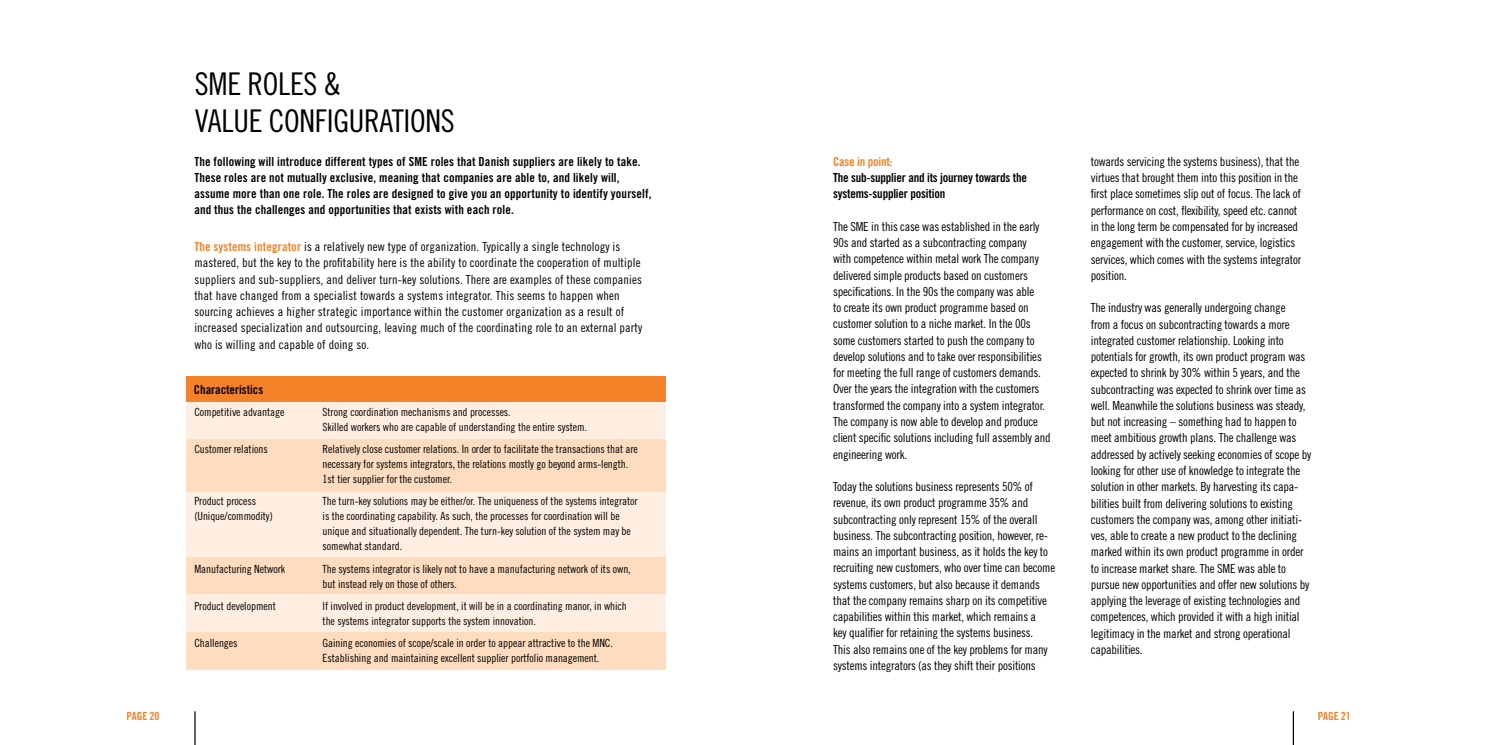
<style>
.page{position:relative;width:1489px;height:745px;background:#fff}
.page>*{position:absolute;margin:0;border:0;box-sizing:border-box;transform-origin:0 0}
.t1{font:31.25px "Trade Gothic Cond Eighteen";letter-spacing:-.01em;color:#000}
.t2{font:12.5px/16.2px "Trade Gothic Cond Eighteen";letter-spacing:-.015em;color:#000}
.t3{font:12.5px/16.2px "Trade Gothic Cond Eighteen";letter-spacing:.01em;color:#000}
.t4{font:12.5px/16.2px "Trade Gothic Bold Cond Twenty";letter-spacing:.01em;color:#000}
.t5{font:12.5px/16.2px "Trade Gothic Bold Cond Twenty";letter-spacing:-.015em;color:#000}
.t6{font:12.5px "Trade Gothic Bold Cond Twenty";letter-spacing:-.015em;color:#f58229}
.t7{font:11.25px/15px "Trade Gothic Cond Eighteen";letter-spacing:-.005em;color:#000}
.t8{font:11.25px "Trade Gothic Bold Cond Twenty";letter-spacing:-.01em;color:#f58025}
.s1{font-family:"Trade Gothic Bold Cond Twenty";color:#f58229}
</style>
<div class="page">
<hr style="left:194px;top:710px;width:2px;height:34px;background:#000">
<hr style="left:1292px;top:710px;width:1px;height:34px;background:#000">
<div style="left:186px;top:401px;width:479px;height:37px;background:#ffefe2"></div>
<div style="left:186px;top:491px;width:479px;height:66px;background:#ffefe2"></div>
<div style="left:186px;top:438px;width:479px;height:53px;background:#fedcbf"></div>
<div style="left:186px;top:557px;width:479px;height:37px;background:#fedcbf"></div>
<div style="left:186px;top:594px;width:479px;height:37px;background:#ffefe2"></div>
<div style="left:186px;top:631px;width:479px;height:37px;background:#fedcbf"></div>
<div style="left:186px;top:376px;width:479px;height:25px;background:#f58229"></div>
<h1 class="t1" style="left:195px;top:66px;width:82px">SME Roles</h1>
<h1 class="t1" style="left:324px;top:66px;width:19px">&amp;</h1>
<h1 class="t1" style="left:195px;top:102px;width:28px">Value</h1>
<h1 class="t1" style="left:269px;top:102px;width:30px">Configurations</h1>
<p class="t4" style="left:194px;top:153px;width:458px">The following will introduce different types of SME roles that Danish suppliers are likely to take.<br>These roles are not mutually exclusive, meaning that companies are able to, and likely will, assume more than one role. The roles are designed to give you an opportunity to identify yourself, and thus the challenges and opportunities that exists with each role.</p>
<p class="t3" style="left:194px;top:238px;width:449px"><span class="s1">The systems integrator</span> is a relatively new type of organization. Typically a single technology is mastered, but the key to the profitability here is the ability to coordinate the cooperation of multiple suppliers and sub-suppliers, and deliver turn-key solutions. There are examples of these companies that have changed from a specialist towards a systems integrator. This seems to happen when sourcing achieves a higher strategic importance within the customer organization as a result of increased specialization and outsourcing, leaving much of the coordinating role to an external party who is willing and capable of doing so.</p>
<p class="t4" style="left:194px;top:381px;width:71px">Characteristics</p>
<p class="t7" style="left:194px;top:404px;width:92px">Competitive advantage</p>
<p class="t7" style="left:194px;top:441px;width:75px">Customer relations</p>
<p class="t7" style="left:322px;top:404px;width:266px">Strong coordination mechanisms and processes.<br>Skilled workers who are capable of understanding the entire system.</p>
<p class="t7" style="left:322px;top:441px;width:317px">Relatively close customer relations. In order to facilitate the transactions that are necessary for systems integrators, the relations mostly go beyond arms-length.<br>1st tier supplier for the customer.</p>
<p class="t7" style="left:322px;top:493px;width:316px">The turn-key solutions may be either/or. The uniqueness of the systems integrator is the coordinating capability. As such, the processes for coordination will be unique and situationally dependent. The turn-key solution of the system may be somewhat standard.</p>
<p class="t7" style="left:322px;top:560px;width:309px">The systems integrator is likely not to have a manufacturing network of its own, but instead rely on those of others.</p>
<p class="t7" style="left:322px;top:597px;width:306px">If involved in product development, it will be in a coordinating manor, in which the systems integrator supports the system innovation.</p>
<p class="t7" style="left:322px;top:634px;width:292px">Gaining economies of scope/scale in order to appear attractive to the MNC.<br>Establishing and maintaining excellent supplier portfolio management.</p>
<p class="t7" style="left:194px;top:493px;width:80px">Product process (Unique/commodity)</p>
<p class="t7" style="left:194px;top:560px;width:92px">Manufacturing Network</p>
<p class="t7" style="left:194px;top:597px;width:83px">Product development</p>
<p class="t7" style="left:194px;top:634px;width:45px">Challenges</p>
<p class="t6" style="left:833px;top:153px;width:61px">Case in point:</p>
<p class="t5" style="left:833px;top:169px;width:195px">The sub-supplier and its journey towards the systems-supplier position</p>
<p class="t2" style="left:833px;top:218px;width:219px">The SME in this case was established in the early 90s and started as a subcontracting company<br>with competence within metal work The company delivered simple products based on customers specifications. In the 90s the company was able<br>to create its own product programme based on customer solution to a niche market. In the 00s some customers started to push the company to develop solutions and to take over responsibilities for meeting the full range of customers demands.<br>Over the years the integration with the customers transformed the company into a system integrator.<br>The company is now able to develop and produce client specific solutions including full assembly and engineering work.</p>
<p class="t2" style="left:833px;top:478px;width:224px">Today the solutions business represents 50% of revenue, its own product programme 35% and subcontracting only represent 15% of the overall business. The subcontracting position, however, re&shy;mains an important business, as it holds the key to recruiting new customers, who over time can become systems customers, but also because it demands that the company remains sharp on its competitive capabilities within this market, which remains a<br>key qualifier for retaining the systems business.<br>This also remains one of the key problems for many systems integrators (as they shift their positions</p>
<p class="t2" style="left:1090px;top:153px;width:212px">towards servicing the systems business), that the virtues that brought them into this position in the first place sometimes slip out of focus. The lack of performance on cost, flexibility, speed etc. cannot in the long term be compensated for by increased engagement with the customer, service, logistics services, which comes with the systems integrator position.</p>
<p class="t2" style="left:1090px;top:299px;width:222px">The industry was generally undergoing change<br>from a focus on subcontracting towards a more integrated customer relationship. Looking into potentials for growth, its own product program was expected to shrink by 30% within 5 years, and the subcontracting was expected to shrink over time as well. Meanwhile the solutions business was steady, but not increasing – something had to happen to meet ambitious growth plans. The challenge was addressed by actively seeking economies of scope by looking for other use of knowledge to integrate the solution in other markets. By harvesting its capa&shy;bilities built from delivering solutions to existing customers the company was, among other initiati&shy;ves, able to create a new product to the declining marked within its own product programme in order to increase market share. The SME was able to pursue new opportunities and offer new solutions by applying the leverage of existing technologies and competences, which provided it with a high initial legitimacy in the market and strong operational capabilities.</p>
<p class="t8" style="left:126px;top:708px;width:35px">page 20</p>
<p class="t8" style="left:1317px;top:708px;width:35px">page 21</p>
</div>
